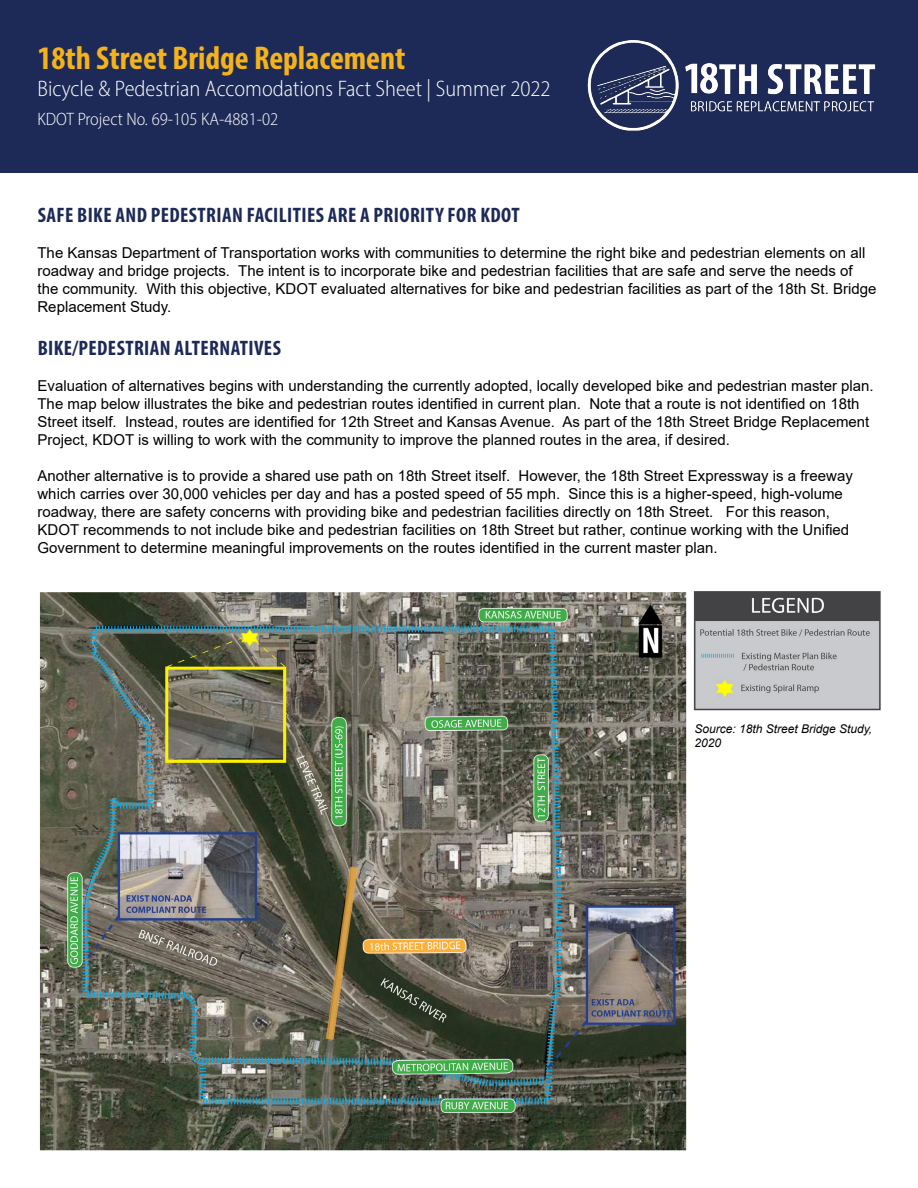
<style>
.page{position:relative;width:918px;height:1188px;background:#fff}
.page>*{position:absolute;margin:0;border:0;box-sizing:border-box;transform-origin:0 0}
.t1{font:700 condensed 33px "Myriad Pro";color:#f4b21b}
.t2{font:22.5px "Myriad Variable Concept";color:#fff}
.t3{font:700 condensed 21px "Myriad Pro";letter-spacing:.02em;color:#1d2a57}
.t4{font:18px "Myriad Variable Concept";color:#fff}
.t5{font:15px/18px "Arial";color:#000}
.t6{font:italic 12px/14.4px "Arial";color:#000}
</style>
<div class="page">
<div style="left:0;top:0;width:918px;height:173px;background:#1d2a57"></div>
<img style="left:39px;top:591px;width:842px;height:559px">
<img style="left:587px;top:40px;width:289px;height:91px">
<p class="t1" style="left:38px;top:38px;width:369px">18th Street Bridge Replacement</p>
<p class="t2" style="left:38px;top:76px;width:515px">Bicycle &amp; Pedestrian Accomodations Fact Sheet | Summer 2022</p>
<p class="t4" style="left:38px;top:109px;width:242px">KDOT Project No. 69-105 KA-4881-02</p>
<p class="t3" style="left:38px;top:202px;width:484px">SAFE BIKE AND PEDESTRIAN FACILITIES ARE A PRIORITY FOR KDOT</p>
<p class="t5" style="left:38px;top:244px;width:840px">The Kansas Department of Transportation works with communities to determine the right bike and pedestrian elements on all roadway and bridge projects. The intent is to incorporate bike and pedestrian facilities that are safe and serve the needs of the community. With this objective, KDOT evaluated alternatives for bike and pedestrian facilities as part of the 18th St. Bridge Replacement Study.</p>
<p class="t3" style="left:38px;top:335px;width:245px">BIKE/PEDESTRIAN ALTERNATIVES</p>
<p class="t5" style="left:38px;top:377px;width:838px">Evaluation of alternatives begins with understanding the currently adopted, locally developed bike and pedestrian master plan.<br>The map below illustrates the bike and pedestrian routes identified in current plan. Note that a route is not identified on 18th Street itself. Instead, routes are identified for 12th Street and Kansas Avenue. As part of the 18th Street Bridge Replacement Project, KDOT is willing to work with the community to improve the planned routes in the area, if desired.</p>
<p class="t5" style="left:38px;top:467px;width:817px">Another alternative is to provide a shared use path on 18th Street itself. However, the 18th Street Expressway is a freeway which carries over 30,000 vehicles per day and has a posted speed of 55 mph. Since this is a higher-speed, high-volume roadway, there are safety concerns with providing bike and pedestrian facilities directly on 18th Street. For this reason, KDOT recommends to not include bike and pedestrian facilities on 18th Street but rather, continue working with the Unified Government to determine meaningful improvements on the routes identified in the current master plan.</p>
<p class="t6" style="left:694px;top:722px;width:179px">Source: 18th Street Bridge Study,<br>2020</p>
</div>
